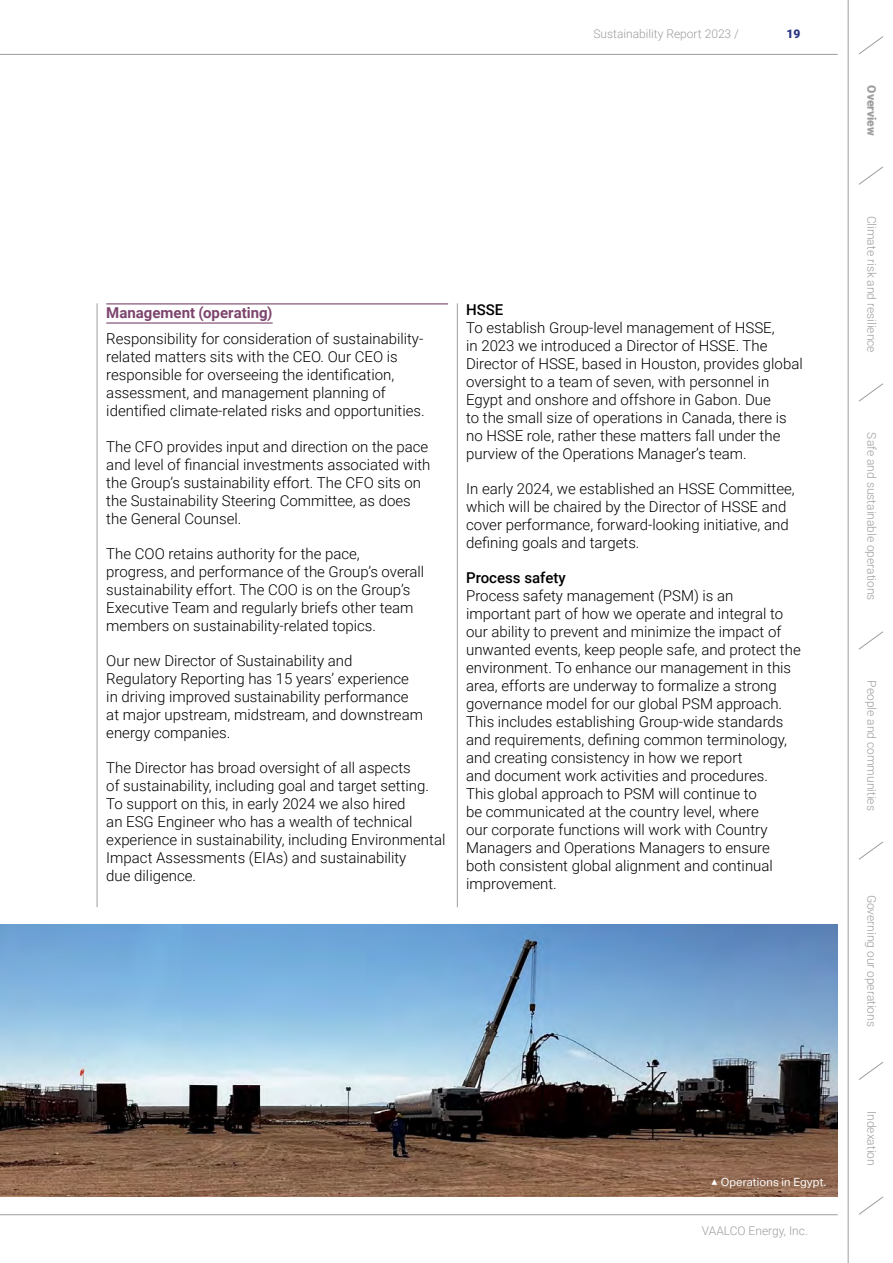
<style>
.page{position:relative;width:893px;height:1263px;background:#fff}
.page>*{position:absolute;margin:0;border:0;box-sizing:border-box;transform-origin:0 0}
.t1{font:300 15px/18px "Roboto";color:#000}
.t2{font:700 15px "Roboto";color:#7d456e}
.t3{font:500 15px "Roboto";color:#000}
.t4{font:300 12px "Roboto";color:#9d9d9c}
.t5{font:900 12px "Roboto";color:#9d9d9c}
.t6{font:900 12px "Roboto";color:#283583}
.t7{font:11.25px "Aktiv Grotesk";letter-spacing:.01em;color:#fff}
</style>
<div class="page">
<svg style="left:859px;top:166px;width:24px;height:19px"></svg>
<svg style="left:858px;top:1062px;width:25px;height:18px"></svg>
<svg style="left:858px;top:36px;width:25px;height:19px"></svg>
<svg style="left:858px;top:383px;width:25px;height:19px"></svg>
<svg style="left:858px;top:631px;width:25px;height:19px"></svg>
<svg style="left:859px;top:841px;width:24px;height:19px"></svg>
<svg style="left:859px;top:1196px;width:24px;height:19px"></svg>
<hr style="left:848px;top:0;width:1px;height:1263px;background:#9d9d9c">
<hr style="left:0;top:54px;width:838px;height:1px;background:#9d9d9c">
<hr style="left:0;top:1214px;width:838px;height:1px;background:#9d9d9c">
<hr style="left:106px;top:303px;width:342px;height:1px;background:#7d456e">
<hr style="left:106px;top:322px;width:167px;height:2px;background:#7d456e">
<img style="left:0;top:924px;width:838px;height:273px">
<hr style="left:457px;top:303px;width:1px;height:604px;background:#9d9d9c">
<hr style="left:97px;top:303px;width:1px;height:604px;background:#9d9d9c">
<p class="t4" style="left:593px;top:25px;width:147px">Sustainability Report 2023 /</p>
<p class="t6" style="left:787px;top:25px;width:15px">19</p>
<p class="t2" style="left:106px;top:302px;width:168px">Management (operating)</p>
<p class="t1" style="left:106px;top:330px;width:320px">Responsibility for consideration of sustainability&shy;related matters sits with the CEO. Our CEO is responsible for overseeing the identification, assessment, and management planning of identified climate-related risks and opportunities.</p>
<p class="t1" style="left:106px;top:437px;width:326px">The CFO provides input and direction on the pace and level of financial investments associated with the Group’s sustainability effort. The CFO sits on the Sustainability Steering Committee, as does the General Counsel.</p>
<p class="t1" style="left:106px;top:544px;width:319px">The COO retains authority for the pace,<br>progress, and performance of the Group’s overall sustainability effort. The COO is on the Group’s Executive Team and regularly briefs other team members on sustainability-related topics.</p>
<p class="t1" style="left:106px;top:651px;width:318px">Our new Director of Sustainability and Regulatory Reporting has 15 years’ experience in driving improved sustainability performance at major upstream, midstream, and downstream energy companies.</p>
<p class="t1" style="left:106px;top:758px;width:341px">The Director has broad oversight of all aspects<br>of sustainability, including goal and target setting.<br>To support on this, in early 2024 we also hired<br>an ESG Engineer who has a wealth of technical experience in sustainability, including Environmental Impact Assessments (EIAs) and sustainability<br>due diligence.</p>
<p class="t3" style="left:466px;top:299px;width:39px">HSSE</p>
<p class="t1" style="left:466px;top:318px;width:338px">To establish Group-level management of HSSE,<br>in 2023 we introduced a Director of HSSE. The Director of HSSE, based in Houston, provides global oversight to a team of seven, with personnel in Egypt and onshore and offshore in Gabon. Due<br>to the small size of operations in Canada, there is no HSSE role, rather these matters fall under the purview of the Operations Manager’s team.</p>
<p class="t1" style="left:466px;top:479px;width:330px">In early 2024, we established an HSSE Committee, which will be chaired by the Director of HSSE and cover performance, forward-looking initiative, and defining goals and targets.</p>
<p class="t3" style="left:466px;top:567px;width:101px">Process safety</p>
<p class="t1" style="left:466px;top:586px;width:336px">Process safety management (PSM) is an important part of how we operate and integral to our ability to prevent and minimize the impact of unwanted events, keep people safe, and protect the environment. To enhance our management in this area, efforts are underway to formalize a strong governance model for our global PSM approach.<br>This includes establishing Group-wide standards and requirements, defining common terminology, and creating consistency in how we report<br>and document work activities and procedures.<br>This global approach to PSM will continue to<br>be communicated at the country level, where<br>our corporate functions will work with Country Managers and Operations Managers to ensure both consistent global alignment and continual improvement.</p>
<p class="t7" style="left:711px;top:1176px;width:117px">▲ Operations in Egypt.</p>
<p class="t4" style="left:702px;top:1223px;width:108px">VAALCO Energy, Inc.</p>
<p class="t5" style="left:880px;top:85px;width:52px;rotate:90deg">Overview</p>
<p class="t4" style="left:880px;top:216px;width:138px;rotate:90deg">Climate risk and resilience</p>
<p class="t4" style="left:880px;top:432px;width:170px;rotate:90deg">Safe and sustainable operations</p>
<p class="t4" style="left:880px;top:680px;width:132px;rotate:90deg">People and communities</p>
<p class="t4" style="left:880px;top:895px;width:134px;rotate:90deg">Governing our operations</p>
<p class="t4" style="left:880px;top:1111px;width:56px;rotate:90deg">Indexation</p>
</div>
